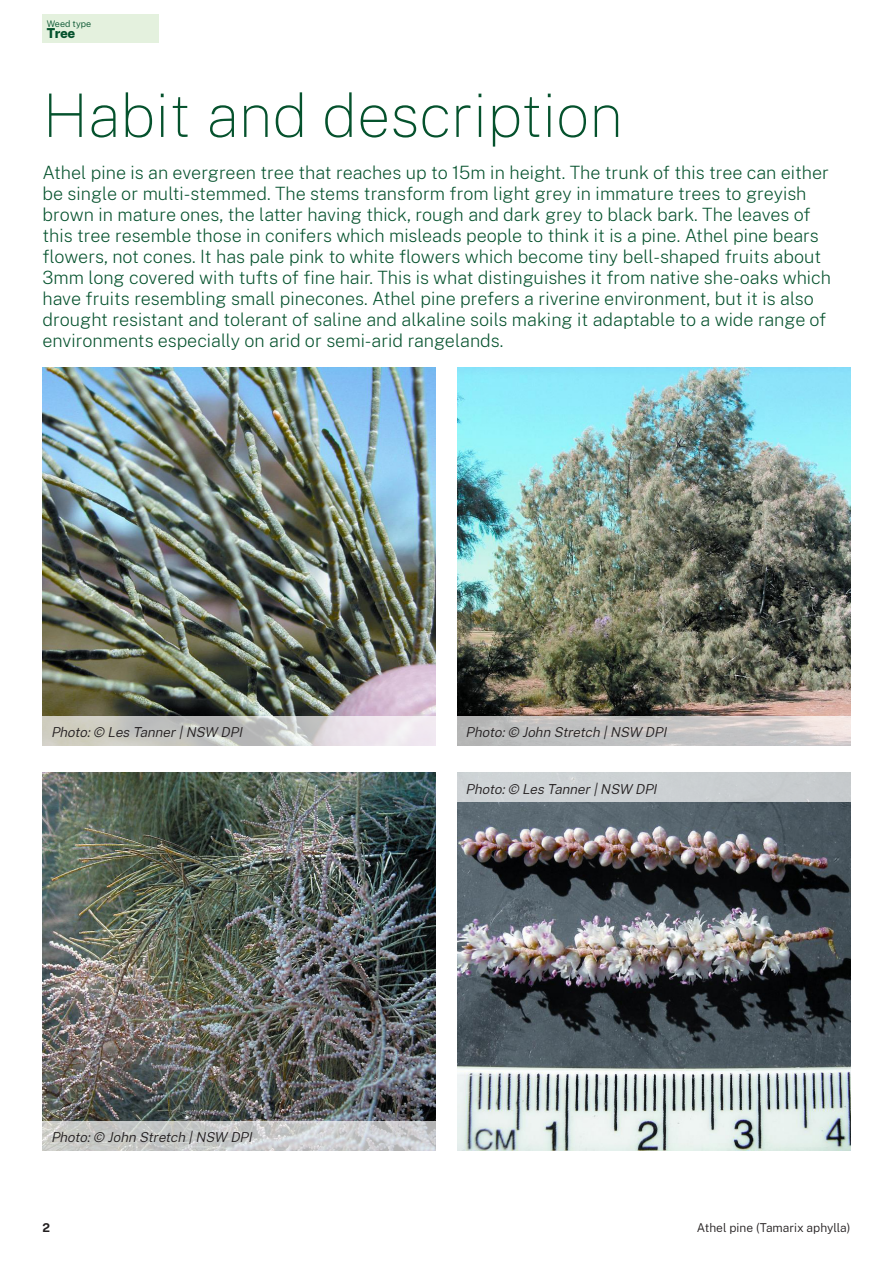
<style>
.page{position:relative;width:893px;height:1263px;background:#fff}
.page>*{position:absolute;margin:0;border:0;box-sizing:border-box;transform-origin:0 0}
.H1{font:100 60px "Public Sans";color:#05522d}
.Intro{font:200 18px/21px "Public Sans";color:#05522d}
.Caption{font:italic 300 13.5px "Public Sans";color:#231f20}
.Body{font:800 13.5px "Public Sans";color:#05522d}
.t1{font:300 12px "Public Sans";color:#231f20}
.t2{font:700 12px "Public Sans";color:#231f20}
.Small_Print{font:300 9px "Public Sans";color:#05522d}
</style>
<div class="page">
<img style="left:43px;top:367px;width:393px;height:349px">
<img style="left:43px;top:772px;width:393px;height:349px">
<img style="left:457px;top:367px;width:393px;height:349px">
<img style="left:457px;top:802px;width:393px;height:349px">
<svg style="left:43px;top:1121px;width:393px;height:30px;background:#cacccc"></svg>
<svg style="left:457px;top:716px;width:393px;height:30px;background:#c8c5c5"></svg>
<svg style="left:43px;top:716px;width:393px;height:30px;background:#d1cfcd"></svg>
<div style="left:457px;top:772px;width:393px;height:30px;background:#ccd0d3"></div>
<div style="left:43px;top:14px;width:116px;height:29px;background:#e4f1de"></div>
<p class="Small_Print" style="left:47px;top:17px;width:46px">Weed type</p>
<p class="Body" style="left:47px;top:23px;width:30px">Tree</p>
<h1 class="H1" style="left:43px;top:75px;width:582px">Habit and description</h1>
<p class="Intro" style="left:43px;top:161px;width:790px">Athel pine is an evergreen tree that reaches up to 15m in height. The trunk of this tree can either be single or multi-stemmed. The stems transform from light grey in immature trees to greyish brown in mature ones, the latter having thick, rough and dark grey to black bark. The leaves of this tree resemble those in conifers which misleads people to think it is a pine. Athel pine bears flowers, not cones. It has pale pink to white flowers which become tiny bell-shaped fruits about 3mm long covered with tufts of fine hair. This is what distinguishes it from native she-oaks which have fruits resembling small pinecones. Athel pine prefers a riverine environment, but it is also drought resistant and tolerant of saline and alkaline soils making it adaptable to a wide range of environments especially on arid or semi-arid rangelands.</p>
<p class="Caption" style="left:51px;top:723px;width:196px">Photo:© Les Tanner|NSW DPI</p>
<p class="Caption" style="left:466px;top:723px;width:206px">Photo:© John Stretch |NSW DPI</p>
<p class="Caption" style="left:51px;top:1128px;width:206px">Photo:© John Stretch |NSW DPI</p>
<p class="Caption" style="left:466px;top:779px;width:196px">Photo:© Les Tanner|NSW DPI</p>
<p class="t2" style="left:43px;top:1219px;width:9px">2</p>
<p class="t1" style="left:697px;top:1219px;width:155px">Athel pine (Tamarix aphylla)</p>
</div>
